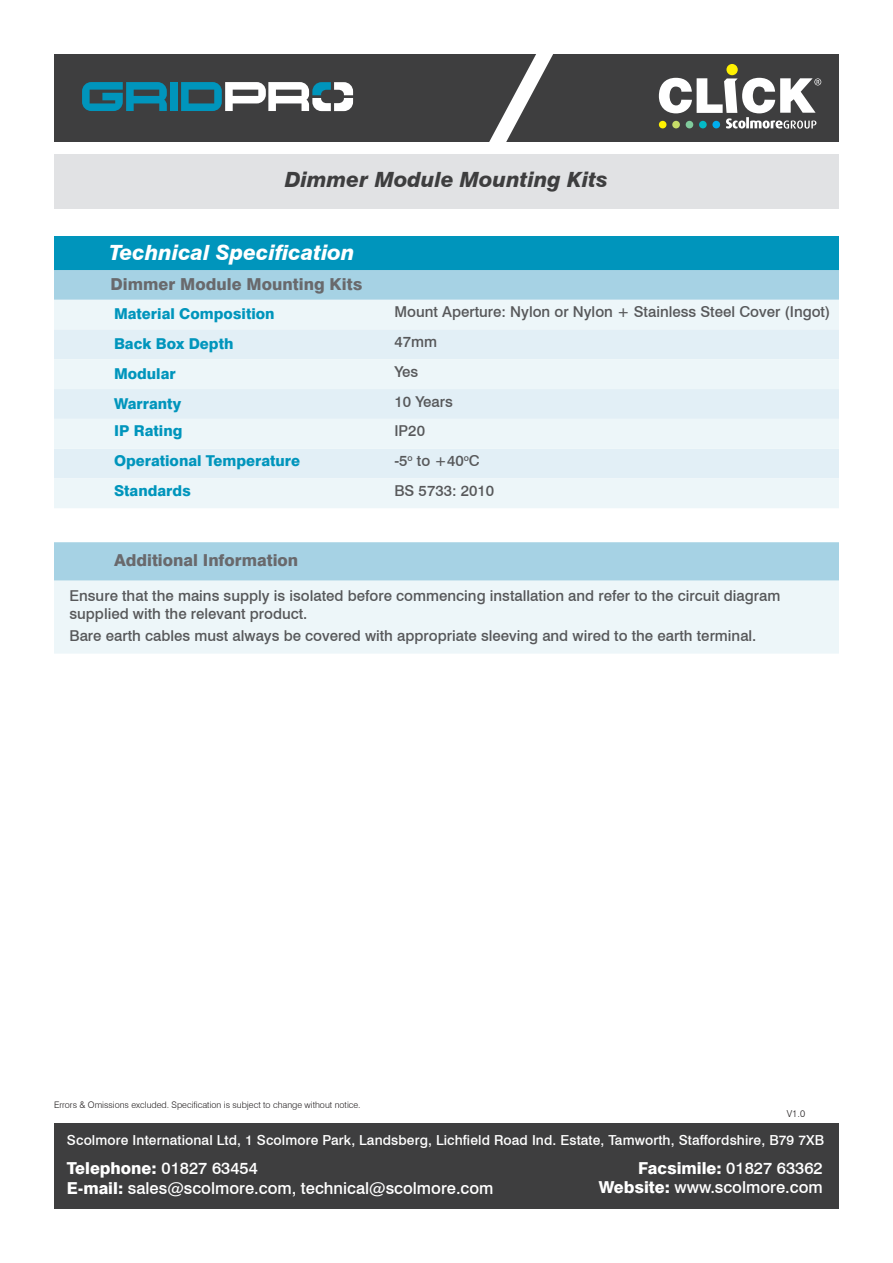
<style>
.page{position:relative;width:893px;height:1263px;background:#fff}
.page>*{position:absolute;margin:0;border:0;box-sizing:border-box;transform-origin:0 0}
.t1{font:italic 800 21px "Swiss 721 BT";color:#3e3e3f}
.t2{font:italic 800 21px "Swiss 721 BT";color:#fff}
.t3{font:500 16.5px/19.8px "Swiss 721 BT";color:#fff}
.t4{font:800 16.5px "Swiss 721 BT";color:#69696c}
.t5{font:500 15px/18px "Swiss 721 BT";color:#57585a}
.t6{font:800 15px "Swiss 721 BT";color:#0095bc}
.t7{font:500 13.8px "Swiss 721 BT";letter-spacing:.01em;color:#fff}
.t8{font:300 9.6px "Swiss 721 BT";color:#231f20}
.t9{font:300 9px "Swiss 721 BT";color:#231f20}
.s1{font-weight:800}
</style>
<div class="page">
<div style="left:54px;top:1123px;width:785px;height:86px;background:#3e3e3f"></div>
<div style="left:54px;top:154px;width:785px;height:54px;background:#e1e2e4"></div>
<div style="left:54px;top:54px;width:785px;height:87px;background:#3e3e3f"></div>
<svg style="left:475px;top:54px;width:94px;height:88px"></svg>
<div style="left:726px;top:64px;width:12px;height:11px;background:#fff101;border-radius:50%"></div>
<svg style="left:659px;top:78px;width:162px;height:51px"></svg>
<svg style="left:82px;top:82px;width:85px;height:29px"></svg>
<div style="left:170px;top:82px;width:8px;height:29px;background:#0095bc"></div>
<svg style="left:181px;top:82px;width:172px;height:29px"></svg>
<div style="left:54px;top:581px;width:785px;height:73px;background:#edf6f9"></div>
<div style="left:54px;top:236px;width:785px;height:34px;background:#0095bc"></div>
<svg style="left:54px;top:270px;width:785px;height:310px;fill:#a6d2e4"></svg>
<div style="left:54px;top:300px;width:785px;height:30px;background:#edf6f9"></div>
<div style="left:54px;top:330px;width:785px;height:29px;background:#e2eff6"></div>
<svg style="left:54px;top:359px;width:785px;height:149px;background:#e8f3f7"></svg>
<h1 class="t1" style="left:285px;top:167px;width:325px">Dimmer Module Mounting Kits</h1>
<h1 class="t2" style="left:110px;top:240px;width:247px">Technical Specification</h1>
<p class="t4" style="left:110px;top:274px;width:254px">Dimmer Module Mounting Kits</p>
<p class="t6" style="left:114px;top:305px;width:162px">Material Composition</p>
<p class="t5" style="left:394px;top:303px;width:437px">Mount Aperture: Nylon or Nylon + Stainless Steel Cover (Ingot)</p>
<p class="t6" style="left:114px;top:335px;width:121px">Back Box Depth</p>
<p class="t5" style="left:394px;top:332px;width:44px">47mm</p>
<p class="t6" style="left:114px;top:365px;width:63px">Modular</p>
<p class="t5" style="left:394px;top:362px;width:25px">Yes</p>
<p class="t6" style="left:114px;top:394px;width:69px">Warranty</p>
<p class="t5" style="left:394px;top:392px;width:60px">10 Years</p>
<p class="t6" style="left:114px;top:422px;width:70px">IP Rating</p>
<p class="t5" style="left:394px;top:422px;width:32px">IP20</p>
<p class="t6" style="left:114px;top:452px;width:188px">Operational Temperature</p>
<p class="t5" style="left:394px;top:452px;width:87px">-5<sup>o</sup> to +40<sup>o</sup>C</p>
<p class="t6" style="left:114px;top:481px;width:79px">Standards</p>
<p class="t5" style="left:394px;top:481px;width:101px">BS 5733: 2010</p>
<p class="t4" style="left:114px;top:550px;width:186px">Additional Information</p>
<p class="t5" style="left:69px;top:586px;width:712px">Ensure that the mains supply is isolated before commencing installation and refer to the circuit diagram supplied with the relevant product.</p>
<p class="t5" style="left:69px;top:626px;width:688px">Bare earth cables must always be covered with appropriate sleeving and wired to the earth terminal.</p>
<p class="t9" style="left:54px;top:1099px;width:308px">Errors &amp; Omissions excluded. Specification is subject to change without notice.</p>
<p class="t8" style="left:787px;top:1107px;width:20px">V1.0</p>
<p class="t7" style="left:67px;top:1132px;width:759px">Scolmore International Ltd, 1 Scolmore Park, Landsberg, Lichfield Road Ind. Estate, Tamworth, Staffordshire, B79 7XB</p>
<p class="t3" style="left:67px;top:1158px;width:428px"><span class="s1">Telephone:</span> 01827 63454<br><span class="s1">E-mail:</span> sales@scolmore.com, technical@scolmore.com</p>
<p class="t3" style="left:599px;top:1158px;width:226px;text-align:right"><span class="s1">Facsimile:</span> 01827 63362<br><span class="s1">Website:</span> www.scolmore.com</p>
</div>
